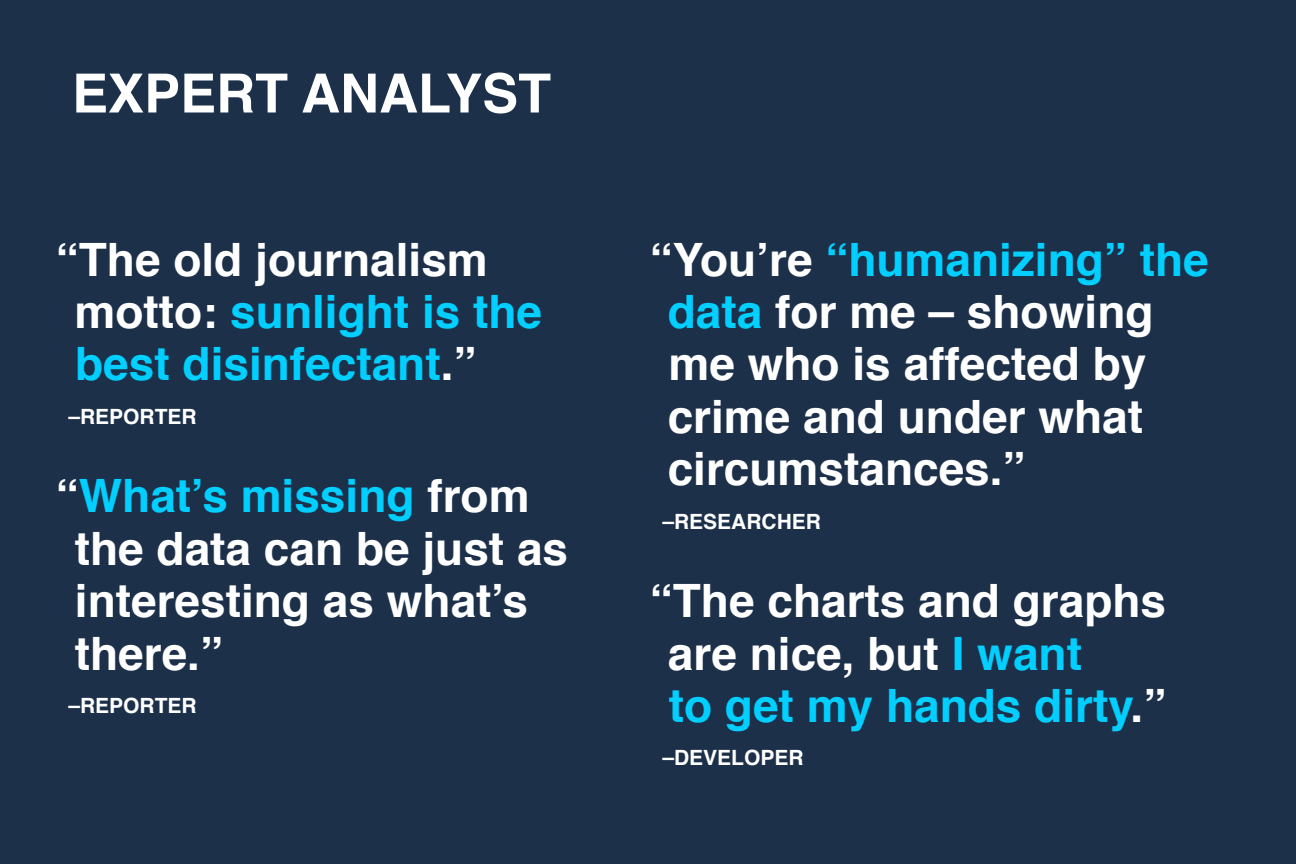
<style>
.page{position:relative;width:1296px;height:864px;background:#1c304a}
.page>*{position:absolute;margin:0;border:0;box-sizing:border-box;transform-origin:0 0}
.t1{font:700 54px "Helvetica";color:#fff}
.t2{font:700 46px/52.5px "Helvetica";color:#fff}
.t3{font:700 46px/52.5px "Helvetica";color:#00cfff}
.t4{font:700 21px "Helvetica";color:#fff}
.s1{color:#fff}
.s2{color:#00cfff}
</style>
<div class="page">
<p class="t1" style="left:72px;top:50px;width:481px">EXPERT ANALYST</p>
<p class="t3" style="left:74px;top:234px;width:469px;text-indent:-19px"><span class="s1">“The old journalism motto:</span> sunlight is the best disinfectant<span class="s1">.”</span></p>
<p class="t4" style="left:68px;top:399px;width:130px">–REPORTER</p>
<p class="t2" style="left:75px;top:470px;width:495px;text-indent:-19px">“<span class="s2">What’s missing</span> from the data can be just as interesting as what’s there.”</p>
<p class="t4" style="left:68px;top:689px;width:130px">–REPORTER</p>
<p class="t2" style="left:668px;top:234px;width:543px;text-indent:-18px">“You’re <span class="s2">“humanizing” the data</span> for me – showing me who is affected by crime and under what circumstances.”</p>
<p class="t4" style="left:662px;top:504px;width:160px">–RESEARCHER</p>
<p class="t2" style="left:668px;top:575px;width:500px;text-indent:-18px">“The charts and graphs are nice, but <span class="s2">I want<br>to get my hands dirty</span>.”</p>
<p class="t4" style="left:662px;top:741px;width:143px">–DEVELOPER</p>
</div>
